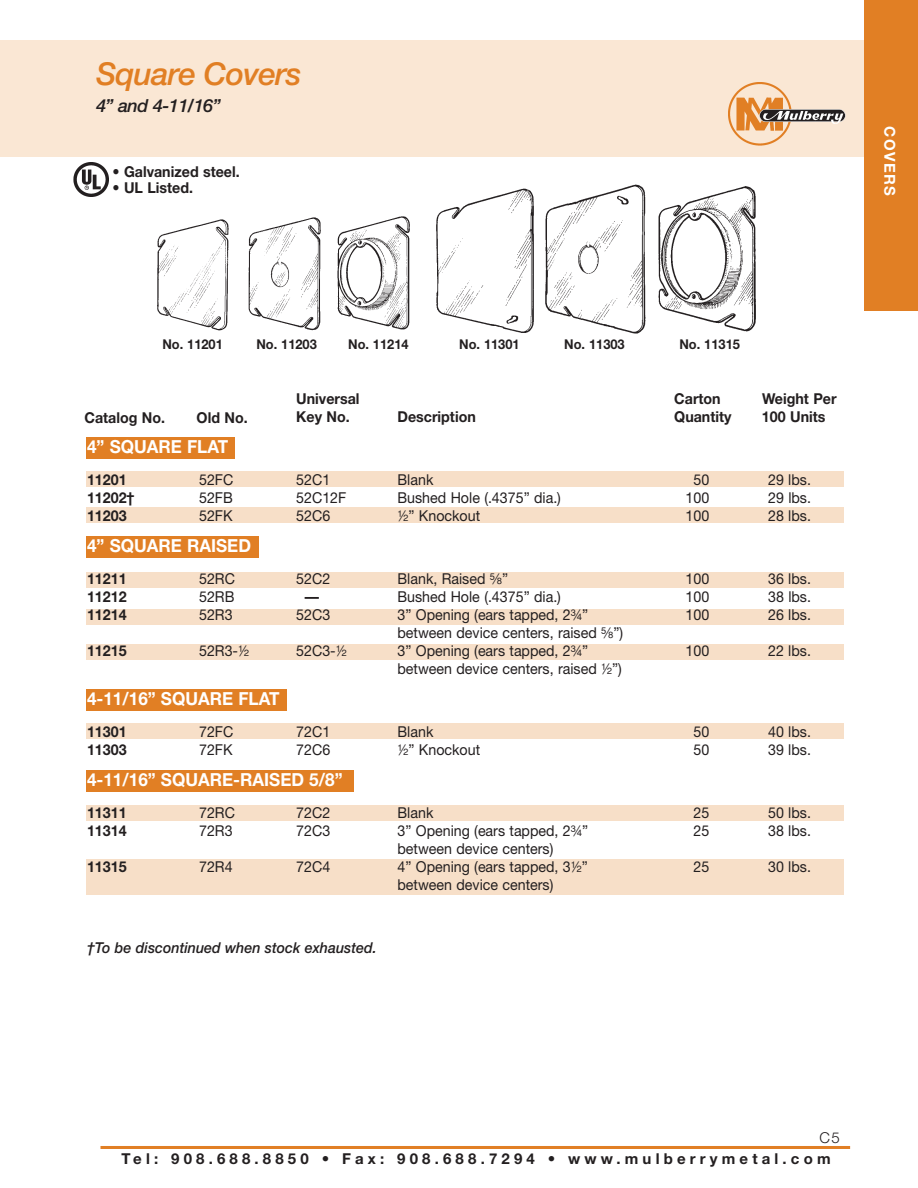
<style>
.page{position:relative;width:918px;height:1188px;background:#fff}
.page>*{position:absolute;margin:0;border:0;box-sizing:border-box;transform-origin:0 0}
.t1{font:italic 500 31.5px "Helvetica Neue";letter-spacing:-.03em;color:#e17f24}
.t2{font:700 18px "Helvetica Neue";color:#fff;scale:.95 1}
.t3{font:italic 500 18px "Helvetica Neue";letter-spacing:-.03em;color:#231f20}
.t4{font:15px "Helvetica Neue";color:#231f20;scale:.95 1}
.t5{font:700 15px "Helvetica Neue";color:#231f20;scale:.95 1}
.t6{font:700 15px "Helvetica Neue";letter-spacing:.28em;color:#231f20}
.t7{font:italic 500 15px "Helvetica Neue";color:#231f20;scale:.95 1}
.t8{font:700 15px "Helvetica Neue";letter-spacing:.1em;color:#fff}
.t9{font:300 15px "Helvetica Neue";color:#231f20}
.t10{font:700 13.5px "Helvetica Neue";color:#231f20;scale:.95 1}
.s1{font-family:"Sans Fractions Plain"}
</style>
<div class="page">
<div style="left:86px;top:723px;width:758px;height:16px;background:#f7dfc8"></div>
<div style="left:86px;top:472px;width:758px;height:15px;background:#f7dfc8"></div>
<div style="left:86px;top:508px;width:758px;height:15px;background:#f7dfc8"></div>
<div style="left:86px;top:860px;width:758px;height:35px;background:#f7dfc8"></div>
<div style="left:86px;top:805px;width:758px;height:16px;background:#f7dfc8"></div>
<div style="left:86px;top:572px;width:758px;height:15px;background:#f7dfc8"></div>
<div style="left:86px;top:609px;width:758px;height:15px;background:#f7dfc8"></div>
<div style="left:86px;top:644px;width:758px;height:16px;background:#f7dfc8"></div>
<div style="left:86px;top:536px;width:173px;height:21px;background:#e17f24"></div>
<div style="left:0;top:40px;width:918px;height:117px;background:#fae7d4"></div>
<img style="left:729px;top:82px;width:63px;height:64px">
<div style="left:759px;top:109px;width:87px;height:13px;border:1px solid #fff;border-radius:7px"></div>
<img style="left:761px;top:110px;width:84px;height:16px">
<hr style="left:100px;top:1146px;width:750px;height:3px;background:#e17f24">
<div style="left:86px;top:770px;width:267px;height:22px;background:#e17f24"></div>
<div style="left:86px;top:689px;width:200px;height:21px;background:#e17f24"></div>
<div style="left:86px;top:437px;width:148px;height:22px;background:#e17f24"></div>
<img style="left:658px;top:186px;width:98px;height:146px">
<img style="left:73px;top:162px;width:35px;height:35px">
<img style="left:337px;top:216px;width:73px;height:114px">
<img style="left:436px;top:188px;width:98px;height:145px">
<img style="left:157px;top:219px;width:72px;height:112px">
<img style="left:545px;top:184px;width:101px;height:150px">
<div style="left:864px;top:0;width:54px;height:310px;background:#e17f24"></div>
<img style="left:248px;top:217px;width:73px;height:114px">
<h1 class="t1" style="left:96px;top:62px;width:207px">Square Covers</h1>
<p class="t3" style="left:96px;top:99px;width:126px">4” and 4-11/16”</p>
<p class="t5" style="left:113px;top:166px;width:135px">• Galvanized steel.</p>
<p class="t5" style="left:113px;top:183px;width:86px">• UL Listed.</p>
<p class="t8" style="left:895px;top:126px;width:72px;rotate:90deg">COVERS</p>
<p class="t10" style="left:162px;top:339px;width:65px">No. 11201</p>
<p class="t10" style="left:256px;top:339px;width:65px">No. 11203</p>
<p class="t10" style="left:348px;top:339px;width:65px">No. 11214</p>
<p class="t10" style="left:459px;top:339px;width:65px">No. 11301</p>
<p class="t10" style="left:564px;top:339px;width:65px">No. 11303</p>
<p class="t10" style="left:679px;top:339px;width:65px">No. 11315</p>
<p class="t5" style="left:85px;top:412px;width:86px">Catalog No.</p>
<p class="t5" style="left:197px;top:412px;width:55px">Old No.</p>
<p class="t5" style="left:296px;top:393px;width:68px">Universal</p>
<p class="t5" style="left:674px;top:393px;width:50px">Carton</p>
<p class="t5" style="left:762px;top:393px;width:80px">Weight Per</p>
<p class="t5" style="left:296px;top:411px;width:58px">Key No.</p>
<p class="t5" style="left:398px;top:411px;width:84px">Description</p>
<p class="t5" style="left:674px;top:411px;width:62px">Quantity</p>
<p class="t5" style="left:762px;top:411px;width:68px">100 Units</p>
<p class="t2" style="left:87px;top:440px;width:150px">4” SQUARE FLAT</p>
<p class="t5" style="left:87px;top:474px;width:43px">11201</p>
<p class="t4" style="left:199px;top:474px;width:38px">52FC</p>
<p class="t4" style="left:296px;top:474px;width:37px">52C1</p>
<p class="t4" style="left:398px;top:474px;width:39px">Blank</p>
<p class="t4" style="left:693px;top:474px;width:18px">50</p>
<p class="t4" style="left:768px;top:474px;width:47px">29 lbs.</p>
<p class="t5" style="left:87px;top:492px;width:52px">11202†</p>
<p class="t4" style="left:199px;top:492px;width:37px">52FB</p>
<p class="t4" style="left:296px;top:492px;width:54px">52C12F</p>
<p class="t4" style="left:398px;top:492px;width:174px">Bushed Hole (.4375” dia.)</p>
<p class="t4" style="left:686px;top:492px;width:27px">100</p>
<p class="t4" style="left:768px;top:492px;width:47px">29 lbs.</p>
<p class="t5" style="left:87px;top:510px;width:43px">11203</p>
<p class="t4" style="left:199px;top:510px;width:37px">52FK</p>
<p class="t4" style="left:296px;top:510px;width:37px">52C6</p>
<p class="t4" style="left:398px;top:510px;width:88px"><span class="s1">2</span>” Knockout</p>
<p class="t4" style="left:686px;top:510px;width:27px">100</p>
<p class="t4" style="left:768px;top:510px;width:47px">28 lbs.</p>
<p class="t2" style="left:87px;top:539px;width:174px">4” SQUARE RAISED</p>
<p class="t5" style="left:87px;top:573px;width:43px">11211</p>
<p class="t4" style="left:199px;top:573px;width:39px">52RC</p>
<p class="t4" style="left:296px;top:573px;width:37px">52C2</p>
<p class="t4" style="left:398px;top:573px;width:118px">Blank, Raised <span class="s1">S</span>”</p>
<p class="t4" style="left:686px;top:573px;width:27px">100</p>
<p class="t4" style="left:768px;top:573px;width:47px">36 lbs.</p>
<p class="t5" style="left:87px;top:591px;width:43px">11212</p>
<p class="t4" style="left:199px;top:591px;width:39px">52RB</p>
<p class="t5" style="left:305px;top:591px;width:16px">—</p>
<p class="t4" style="left:398px;top:591px;width:174px">Bushed Hole (.4375” dia.)</p>
<p class="t4" style="left:686px;top:591px;width:27px">100</p>
<p class="t4" style="left:768px;top:591px;width:47px">38 lbs.</p>
<p class="t5" style="left:87px;top:609px;width:43px">11214</p>
<p class="t4" style="left:199px;top:609px;width:37px">52R3</p>
<p class="t4" style="left:296px;top:609px;width:37px">52C3</p>
<p class="t4" style="left:398px;top:609px;width:202px">3” Opening (ears tapped, 2<span class="s1">W</span>”</p>
<p class="t4" style="left:686px;top:609px;width:27px">100</p>
<p class="t4" style="left:768px;top:609px;width:47px">26 lbs.</p>
<p class="t4" style="left:398px;top:627px;width:239px">between device centers, raised <span class="s1">S</span>”)</p>
<p class="t5" style="left:87px;top:645px;width:43px">11215</p>
<p class="t4" style="left:199px;top:645px;width:54px">52R3-<span class="s1">2</span></p>
<p class="t4" style="left:296px;top:645px;width:55px">52C3-<span class="s1">2</span></p>
<p class="t4" style="left:398px;top:645px;width:202px">3” Opening (ears tapped, 2<span class="s1">W</span>”</p>
<p class="t4" style="left:686px;top:645px;width:27px">100</p>
<p class="t4" style="left:768px;top:645px;width:47px">22 lbs.</p>
<p class="t4" style="left:398px;top:663px;width:238px">between device centers, raised <span class="s1">2</span>”)</p>
<p class="t2" style="left:87px;top:692px;width:204px">4-11/16” SQUARE FLAT</p>
<p class="t5" style="left:87px;top:726px;width:43px">11301</p>
<p class="t4" style="left:199px;top:726px;width:38px">72FC</p>
<p class="t4" style="left:296px;top:726px;width:37px">72C1</p>
<p class="t4" style="left:398px;top:726px;width:39px">Blank</p>
<p class="t4" style="left:693px;top:726px;width:18px">50</p>
<p class="t4" style="left:768px;top:726px;width:47px">40 lbs.</p>
<p class="t5" style="left:87px;top:744px;width:43px">11303</p>
<p class="t4" style="left:199px;top:744px;width:37px">72FK</p>
<p class="t4" style="left:296px;top:744px;width:37px">72C6</p>
<p class="t4" style="left:398px;top:744px;width:88px"><span class="s1">2</span>” Knockout</p>
<p class="t4" style="left:693px;top:744px;width:18px">50</p>
<p class="t4" style="left:768px;top:744px;width:47px">39 lbs.</p>
<p class="t2" style="left:87px;top:773px;width:271px">4-11/16” SQUARE-RAISED 5/8”</p>
<p class="t5" style="left:87px;top:807px;width:43px">11311</p>
<p class="t4" style="left:199px;top:807px;width:39px">72RC</p>
<p class="t4" style="left:296px;top:807px;width:37px">72C2</p>
<p class="t4" style="left:398px;top:807px;width:39px">Blank</p>
<p class="t4" style="left:693px;top:807px;width:18px">25</p>
<p class="t4" style="left:768px;top:807px;width:47px">50 lbs.</p>
<p class="t5" style="left:87px;top:825px;width:43px">11314</p>
<p class="t4" style="left:199px;top:825px;width:37px">72R3</p>
<p class="t4" style="left:296px;top:825px;width:37px">72C3</p>
<p class="t4" style="left:398px;top:825px;width:202px">3” Opening (ears tapped, 2<span class="s1">W</span>”</p>
<p class="t4" style="left:693px;top:825px;width:18px">25</p>
<p class="t4" style="left:768px;top:825px;width:47px">38 lbs.</p>
<p class="t4" style="left:398px;top:843px;width:166px">between device centers)</p>
<p class="t5" style="left:87px;top:861px;width:43px">11315</p>
<p class="t4" style="left:199px;top:861px;width:37px">72R4</p>
<p class="t4" style="left:296px;top:861px;width:37px">72C4</p>
<p class="t4" style="left:398px;top:861px;width:202px">4” Opening (ears tapped, 3<span class="s1">2</span>”</p>
<p class="t4" style="left:693px;top:861px;width:18px">25</p>
<p class="t4" style="left:768px;top:861px;width:47px">30 lbs.</p>
<p class="t4" style="left:398px;top:879px;width:166px">between device centers)</p>
<p class="t7" style="left:87px;top:942px;width:306px">†To be discontinued when stock exhausted.</p>
<p class="t9" style="left:819px;top:1132px;width:22px">C5</p>
<p class="t6" style="left:122px;top:1154px;width:710px">Tel: 908.688.8850 • Fax: 908.688.7294 • www.mulberrymetal.com</p>
</div>
